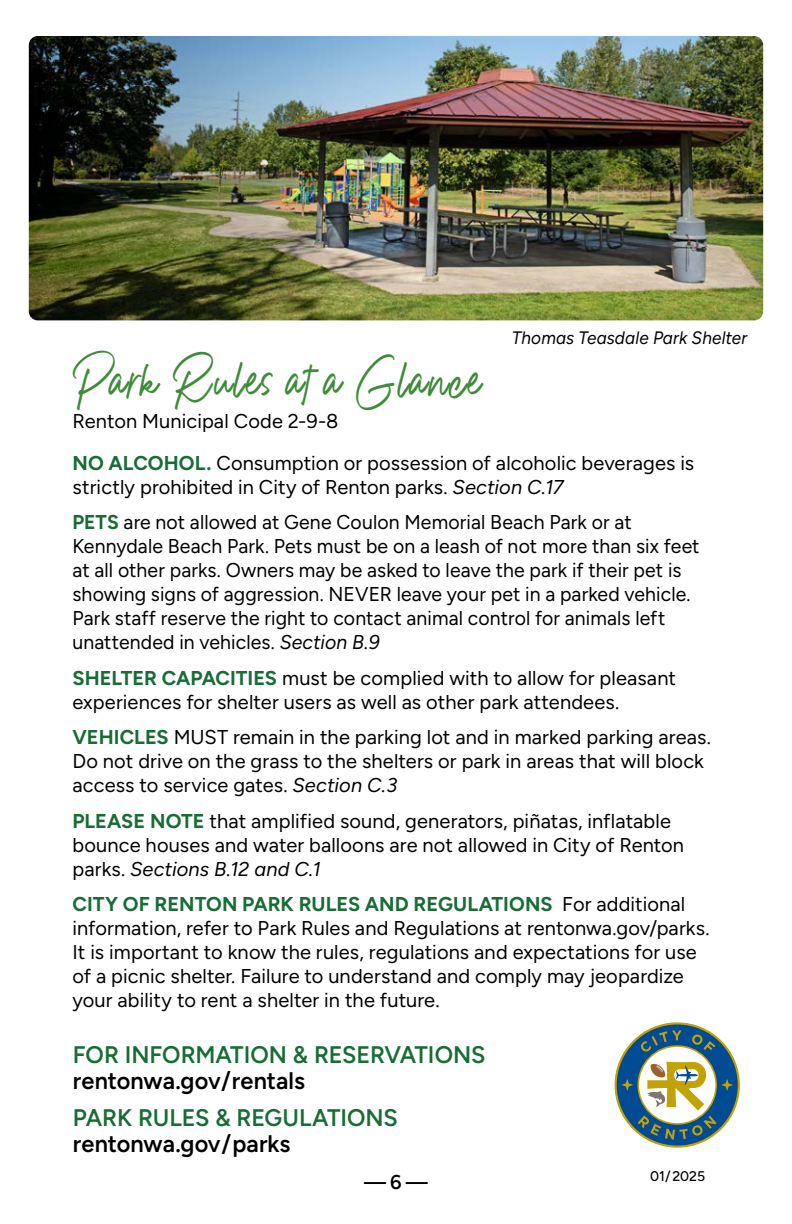
<style>
.page{position:relative;width:792px;height:1224px;background:#fff}
.page>*{position:absolute;margin:0;border:0;box-sizing:border-box;transform-origin:0 0}
.t1{font:44px "Andrellina";letter-spacing:.05em;color:#3e8b39;scale:1.04 1}
.t2{font:600 24px "Figtree";letter-spacing:-.005em;color:#186c36}
.t3{font:600 24px "Figtree";color:#000}
.t4{font:20px/24px "Figtree";letter-spacing:.005em;color:#000}
.t5{font:600 20px "Figtree";color:#000}
.t6{font:italic 18px "Figtree";letter-spacing:.01em;color:#000;scale:.95 1}
.t7{font:500 14px "Figtree";color:#000}
.s1{font-weight:700;color:#186c36}
.s2{font-style:italic}
</style>
<div class="page">
<svg style="left:615px;top:1022px;width:125px;height:126px"></svg>
<img style="left:29px;top:36px;width:734px;height:284px">
<p class="t6" style="left:512px;top:328px;width:249px">Thomas Teasdale Park Shelter</p>
<h1 class="t1" style="left:72px;top:349px;width:395px">Park Rules at a Glance</h1>
<p class="t4" style="left:72px;top:400px;width:623px;line-height:42px">Renton Municipal Code 2-9-8<br><span class="s1">NO ALCOHOL.</span> Consumption or possession of alcoholic beverages is</p>
<p class="t4" style="left:72px;top:469px;width:561px;line-height:35.6px">strictly prohibited in City of Renton parks. <span class="s2">Section C.17<br></span><span class="s1">PETS</span> are not allowed at Gene Coulon Memorial Beach Park or at</p>
<p class="t4" style="left:72px;top:534px;width:629px">Kennydale Beach Park. Pets must be on a leash of not more than six feet at all other parks. Owners may be asked to leave the park if their pet is showing signs of aggression. NEVER leave your pet in a parked vehicle.<br>Park staff reserve the right to contact animal control for animals left unattended in vehicles. <span class="s2">Section B.9</span></p>
<p class="t4" style="left:72px;top:666px;width:605px"><span class="s1">SHELTER CAPACITIES</span> must be complied with to allow for pleasant experiences for shelter users as well as other park attendees.</p>
<p class="t4" style="left:72px;top:725px;width:640px"><span class="s1">VEHICLES</span> MUST remain in the parking lot and in marked parking areas.<br>Do not drive on the grass to the shelters or park in areas that will block access to service gates. <span class="s2">Section C.3</span></p>
<p class="t4" style="left:72px;top:809px;width:613px"><span class="s1">PLEASE NOTE</span> that amplified sound, generators, piñatas, inflatable bounce houses and water balloons are not allowed in City of Renton parks. <span class="s2">Sections B.12 and C.1</span></p>
<p class="t4" style="left:72px;top:892px;width:639px"><span class="s1">CITY OF RENTON PARK RULES AND REGULATIONS</span> For additional information, refer to Park Rules and Regulations at rentonwa.gov/parks.<br>It is important to know the rules, regulations and expectations for use of a picnic shelter. Failure to understand and comply may jeopardize your ability to rent a shelter in the future.</p>
<p class="t2" style="left:73px;top:1040px;width:414px">FOR INFORMATION &amp; RESERVATIONS</p>
<p class="t3" style="left:73px;top:1066px;width:234px">rentonwa.gov/rentals</p>
<p class="t2" style="left:73px;top:1104px;width:327px">PARK RULES &amp; REGULATIONS</p>
<p class="t3" style="left:73px;top:1130px;width:219px">rentonwa.gov/parks</p>
<p class="t5" style="left:364px;top:1170px;width:65px">— 6 —</p>
<p class="t7" style="left:650px;top:1168px;width:56px">01/2025</p>
</div>
